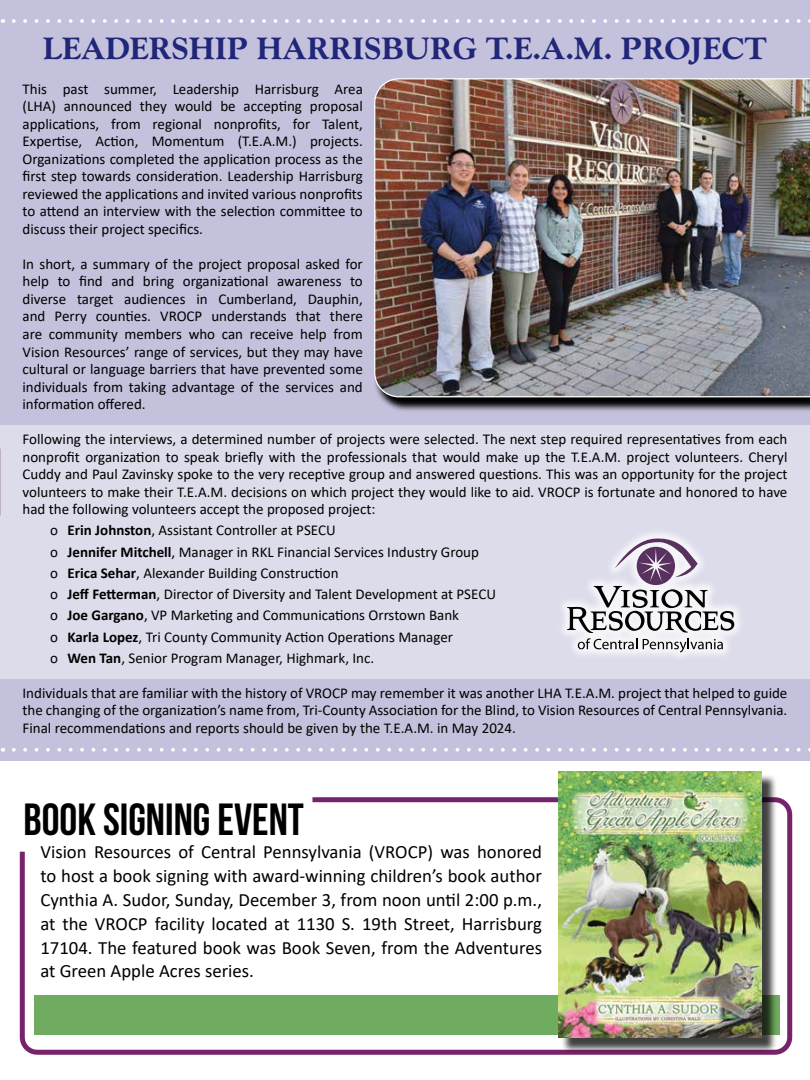
<style>
.page{position:relative;width:810px;height:1080px;background:#fff}
.page>*{position:absolute;margin:0;border:0;box-sizing:border-box;transform-origin:0 0}
.t1{font:700 45px "Bebas Neue";color:#000}
.t2{font:800 31.25px "Goudy Std";color:#212678}
.t3{font:18.75px/23.8px "Calibri";color:#000;text-align:justify}
.t4{font:15px/17.5px "Calibri";color:#000;text-align:justify}
.s1{font-weight:700}
</style>
<div class="page">
<div style="left:0;top:0;width:810px;height:760px;background:#c3c1dc"></div>
<div style="left:0;top:425px;width:810px;height:254px;background:#dddceb"></div>
<svg style="left:19px;top:795px;width:774px;height:260px"></svg>
<div style="left:561px;top:774px;width:216px;height:280px;background:#000;opacity:.75"></div>
<img style="left:559px;top:772px;width:202px;height:266px">
<svg style="left:380px;top:397px;width:430px;height:14px;background:#494852"></svg>
<img style="left:374px;top:78px;width:436px;height:319px">
<svg style="left:14px;top:748px;width:796px;height:4px"></svg>
<svg style="left:14px;top:19px;width:796px;height:4px"></svg>
<div style="left:557px;top:528px;width:188px;height:135px;background:#fff;opacity:.75"></div>
<svg style="left:567px;top:539px;width:167px;height:113px"></svg>
<h2 class="t2" style="left:43px;top:30px;width:725px">LEADERSHIP HARRISBURG T.E.A.M. PROJECT</h2>
<p class="t4" style="left:23px;top:80px;width:342px">This past summer, Leadership Harrisburg Area (LHA) announced they would be accepting proposal applications, from regional nonprofits, for Talent, Expertise, Action, Momentum (T.E.A.M.) projects.<br>Organizations completed the application process as the first step towards consideration. Leadership Harrisburg reviewed the applications and invited various nonprofits to attend an interview with the selection committee to discuss their project specifics.</p>
<p class="t4" style="left:23px;top:255px;width:342px">In short, a summary of the project proposal asked for help to find and bring organizational awareness to diverse target audiences in Cumberland, Dauphin, and Perry counties. VROCP understands that there are community members who can receive help from Vision Resources’ range of services, but they may have cultural or language barriers that have prevented some individuals from taking advantage of the services and information offered.</p>
<p class="t4" style="left:23px;top:430px;width:766px">Following the interviews, a determined number of projects were selected. The next step required representatives from each nonprofit organization to speak briefly with the professionals that would make up the T.E.A.M. project volunteers. Cheryl Cuddy and Paul Zavinsky spoke to the very receptive group and answered questions. This was an opportunity for the project volunteers to make their T.E.A.M. decisions on which project they would like to aid. VROCP is fortunate and honored to have had the following volunteers accept the proposed project:</p>
<p class="t4" style="left:50px;top:519px;width:447px;line-height:21.2px;text-align:left">o <span class="s1">Erin Johnston</span>, Assistant Controller at PSECU<br>o <span class="s1">Jennifer Mitchell</span>, Manager in RKL Financial Services Industry Group<br>o <span class="s1">Erica Sehar</span>, Alexander Building Construction<br>o <span class="s1">Jeff Fetterman</span>, Director of Diversity and Talent Development at PSECU o <span class="s1">Joe Gargano</span>, VP Marketing and Communications Orrstown Bank<br>o <span class="s1">Karla Lopez</span>, Tri County Community Action Operations Manager<br>o <span class="s1">Wen Tan</span>, Senior Program Manager, Highmark, Inc.</p>
<p class="t4" style="left:23px;top:684px;width:766px">Individuals that are familiar with the history of VROCP may remember it was another LHA T.E.A.M. project that helped to guide the changing of the organization’s name from, Tri-County Association for the Blind, to Vision Resources of Central Pennsylvania.<br>Final recommendations and reports should be given by the T.E.A.M. in May 2024.</p>
<h1 class="t1" style="left:24px;top:794px;width:282px">BOOK SIGNING EVENT</h1>
<p class="t3" style="left:40px;top:840px;width:503px">Vision Resources of Central Pennsylvania (VROCP) was honored to host a book signing with award-winning children’s book author Cynthia A. Sudor, Sunday, December 3, from noon until 2:00 p.m., at the VROCP facility located at 1130 S. 19th Street, Harrisburg 17104. The featured book was Book Seven, from the Adventures at Green Apple Acres series.</p>
</div>
